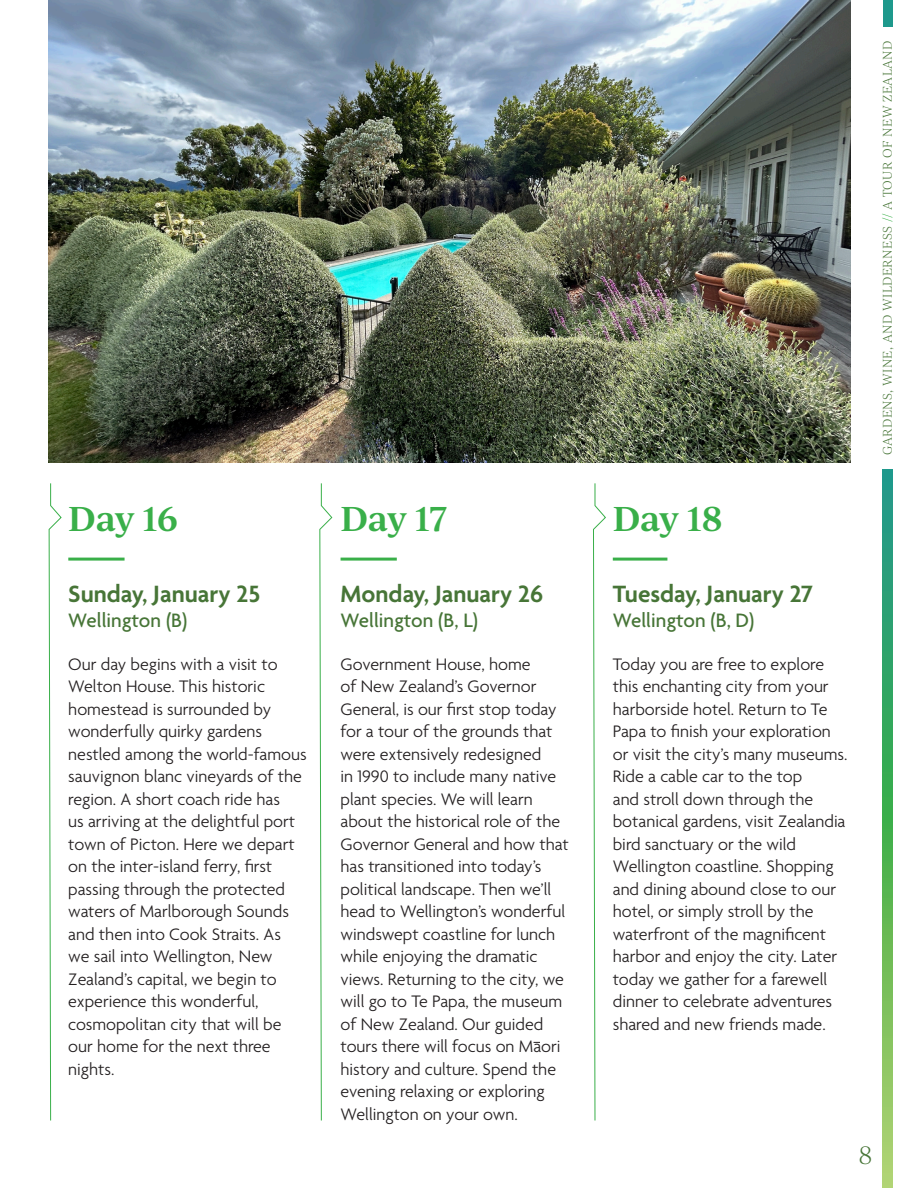
<style>
.page{position:relative;width:918px;height:1188px;background:#fff}
.page>*{position:absolute;margin:0;border:0;box-sizing:border-box;transform-origin:0 0}
.t1{font:600 33px "Ivy Journal";letter-spacing:-.025em;color:#39af49}
.t2{font:600 25.5px "Agenda";color:#477537}
.t3{font:300 24px "Ivy Journal";color:#477537}
.t4{font:500 21px "Agenda";color:#477537}
.t5{font:300 18px/22.5px "Agenda";color:#231f20}
.t6{font:300 12px "Ivy Journal";letter-spacing:.04em;color:#477537}
.s1{color:#39af49}
</style>
<div class="page">
<svg style="left:319px;top:483px;width:14px;height:638px"></svg>
<div style="left:883px;top:0;width:9px;height:27px;background:#1e998c"></div>
<hr style="left:613px;top:558px;width:54px;height:3px;background:#39af49">
<hr style="left:341px;top:558px;width:56px;height:3px;background:#39af49">
<hr style="left:68px;top:558px;width:57px;height:3px;background:#39af49">
<svg style="left:883px;top:470px;width:9px;height:718px"></svg>
<svg style="left:48px;top:483px;width:14px;height:638px"></svg>
<svg style="left:593px;top:483px;width:13px;height:638px"></svg>
<img style="left:49px;top:0;width:801px;height:462px">
<p class="t1" style="left:68px;top:494px;width:112px">Day 16</p>
<p class="t2" style="left:68px;top:580px;width:193px">Sunday, January 25</p>
<p class="t4" style="left:68px;top:609px;width:121px">Wellington (B)</p>
<p class="t5" style="left:68px;top:654px;width:240px">Our day begins with a visit to<br>Welton House. This historic homestead is surrounded by wonderfully quirky gardens nestled among the world-famous sauvignon blanc vineyards of the region. A short coach ride has<br>us arriving at the delightful port town of Picton. Here we depart on the inter-island ferry, first passing through the protected waters of Marlborough Sounds and then into Cook Straits. As<br>we sail into Wellington, New<br>Zealand’s capital, we begin to experience this wonderful, cosmopolitan city that will be our home for the next three nights.</p>
<p class="t1" style="left:341px;top:494px;width:109px">Day 17</p>
<p class="t2" style="left:341px;top:580px;width:204px">Monday, January 26</p>
<p class="t4" style="left:341px;top:609px;width:139px">Wellington (B, L)</p>
<p class="t5" style="left:341px;top:654px;width:230px">Government House, home<br>of New Zealand’s Governor<br>General, is our first stop today for a tour of the grounds that were extensively redesigned<br>in 1990 to include many native plant species. We will learn about the historical role of the<br>Governor General and how that has transitioned into today’s political landscape. Then we’ll head to Wellington’s wonderful windswept coastline for lunch while enjoying the dramatic views. Returning to the city, we will go to Te Papa, the museum of New Zealand. Our guided tours there will focus on Maori history and culture. Spend the evening relaxing or exploring<br>Wellington on your own.</p>
<p class="t1" style="left:613px;top:494px;width:112px">Day 18</p>
<p class="t2" style="left:613px;top:580px;width:202px">Tuesday, January 27</p>
<p class="t4" style="left:613px;top:609px;width:143px">Wellington (B, D)</p>
<p class="t5" style="left:613px;top:654px;width:236px">Today you are free to explore this enchanting city from your harborside hotel. Return to Te<br>Papa to finish your exploration or visit the city’s many museums.<br>Ride a cable car to the top<br>and stroll down through the botanical gardens, visit Zealandia bird sanctuary or the wild<br>Wellington coastline. Shopping and dining abound close to our hotel, or simply stroll by the waterfront of the magnificent harbor and enjoy the city. Later today we gather for a farewell dinner to celebrate adventures shared and new friends made.</p>
<p class="t6" style="left:879px;top:455px;width:416px;rotate:-90deg">GARDENS, WINE, AND WILDERNESS <span class="s1">//</span> A TOUR OF NEW ZEALAND</p>
<p class="t3" style="left:859px;top:1139px;width:15px">8</p>
</div>
